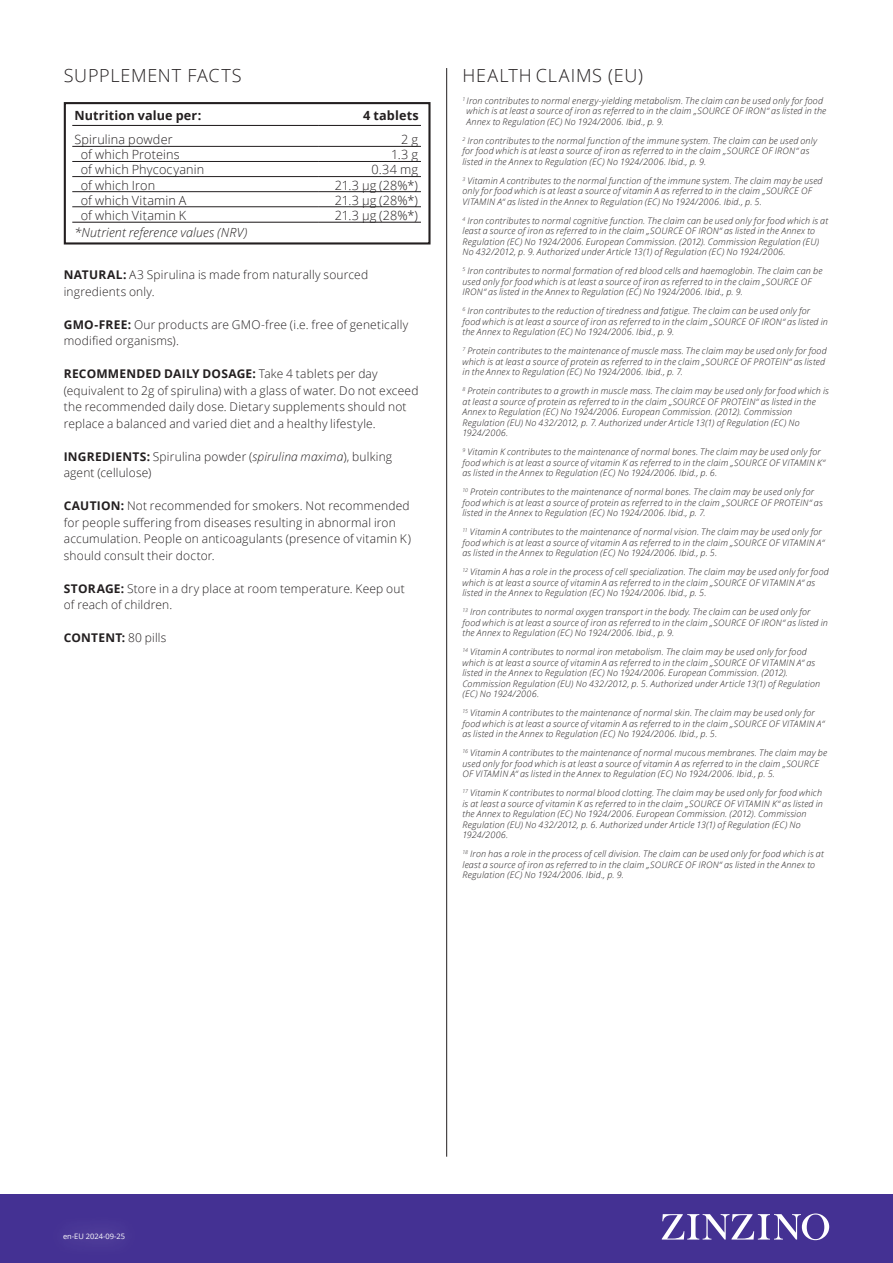
<style>
.page{position:relative;width:893px;height:1263px;background:#fff}
.page>*{position:absolute;margin:0;border:0;box-sizing:border-box;transform-origin:0 0}
.Sub-heading_12_14{font:300 18px "Open Sans";letter-spacing:.045em;color:#231f20}
.Preamble_10_14{font:300 12.6px "Open Sans";letter-spacing:.01em;color:#231f20}
.Preamble_10_14-2{font:italic 300 12.6px "Open Sans";letter-spacing:.01em;color:#231f20}
.t1{font:700 12.6px "Open Sans";letter-spacing:.015em;color:#231f20}
.Body_8_11{font:300 12px/16.5px "Open Sans";letter-spacing:.015em;color:#231f20}
.Body_8_11-2{font:700 12px "Open Sans";letter-spacing:.025em;color:#231f20}
.Claims_EU_6_7{font:italic 300 9px/10.5px "Open Sans";letter-spacing:.02em;color:#231f20}
.t2{font:7.5px "Open Sans";color:#fff}
.s1{font-weight:700}
.s2{font-style:italic}
.s3{font-weight:300}
</style>
<div class="page">
<div style="left:0;top:1194px;width:893px;height:69px;background:#443193"></div>
<svg style="left:662px;top:1213px;width:167px;height:27px"></svg>
<hr style="left:446px;top:68px;width:1px;height:1089px;background:#231f20">
<div style="left:64px;top:102px;width:367px;height:142px;border:2px solid #231f20"></div>
<hr style="left:72px;top:125px;width:247px;height:1px;background:#231f20">
<hr style="left:319px;top:125px;width:102px;height:1px;background:#231f20">
<hr style="left:72px;top:146px;width:247px;height:1px;background:#231f20">
<hr style="left:319px;top:146px;width:102px;height:1px;background:#231f20">
<hr style="left:72px;top:161px;width:247px;height:1px;background:#231f20">
<hr style="left:319px;top:161px;width:102px;height:1px;background:#231f20">
<hr style="left:72px;top:176px;width:247px;height:1px;background:#231f20">
<hr style="left:319px;top:176px;width:102px;height:1px;background:#231f20">
<hr style="left:72px;top:191px;width:247px;height:1px;background:#231f20">
<hr style="left:319px;top:191px;width:102px;height:1px;background:#231f20">
<hr style="left:72px;top:206px;width:247px;height:1px;background:#231f20">
<hr style="left:319px;top:206px;width:102px;height:1px;background:#231f20">
<hr style="left:72px;top:222px;width:247px;height:1px;background:#231f20">
<hr style="left:319px;top:222px;width:102px;height:1px;background:#231f20">
<p class="Sub-heading_12_14" style="left:64px;top:63px;width:179px">SUPPLEMENT FACTS</p>
<p class="Sub-heading_12_14" style="left:462px;top:63px;width:182px">HEALTH CLAIMS (EU)</p>
<p class="Claims_EU_6_7" style="left:467px;top:95px;width:361px;text-indent:-4px"><sup>1</sup> Iron contributes to normal energy-yielding metabolism. The claim can be used only for food which is at least a source of iron as referred to in the claim „SOURCE OF IRON“ as listed in the<br>Annex to Regulation (EC) No 1924/2006. Ibid., p. 9.</p>
<p class="Claims_EU_6_7" style="left:462px;top:135px;width:356px"><sup>2</sup> Iron contributes to the normal function of the immune system. The claim can be used only for food which is at least a source of iron as referred to in the claim „SOURCE OF IRON“ as listed in the Annex to Regulation (EC) No 1924/2006. Ibid., p. 9.</p>
<p class="Claims_EU_6_7" style="left:462px;top:175px;width:362px"><sup>3</sup> Vitamin A contributes to the normal function of the immune system. The claim may be used only for food which is at least a source of vitamin A as referred to in the claim „SOURCE OF<br>VITAMIN A“ as listed in the Annex to Regulation (EC) No 1924/2006. Ibid., p. 5.</p>
<p class="Claims_EU_6_7" style="left:462px;top:215px;width:367px"><sup>4</sup> Iron contributes to normal cognitive function. The claim can be used only for food which is at least a source of iron as referred to in the claim „SOURCE OF IRON“ as listed in the Annex to Regulation (EC) No 1924/2006. European Commission. (2012). Commission Regulation (EU)<br>No 432/2012, p. 9. Authorized under Article 13(1) of Regulation (EC) No 1924/2006.</p>
<p class="Claims_EU_6_7" style="left:462px;top:265px;width:361px"><sup>5</sup> Iron contributes to normal formation of red blood cells and haemoglobin. The claim can be used only for food which is at least a source of iron as referred to in the claim „SOURCE OF<br>IRON“ as listed in the Annex to Regulation (EC) No 1924/2006. Ibid., p. 9.</p>
<p class="Claims_EU_6_7" style="left:462px;top:305px;width:367px"><sup>6</sup> Iron contributes to the reduction of tiredness and fatigue. The claim can be used only for food which is at least a source of iron as referred to in the claim „SOURCE OF IRON“ as listed in the Annex to Regulation (EC) No 1924/2006. Ibid., p. 9.</p>
<p class="Claims_EU_6_7" style="left:462px;top:345px;width:366px"><sup>7</sup> Protein contributes to the maintenance of muscle mass. The claim may be used only for food which is at least a source of protein as referred to in the claim „SOURCE OF PROTEIN“ as listed in the Annex to Regulation (EC) No 1924/2006. Ibid., p. 7.</p>
<p class="Claims_EU_6_7" style="left:462px;top:386px;width:368px"><sup>8</sup> Protein contributes to a growth in muscle mass. The claim may be used only for food which is at least a source of protein as referred to in the claim „SOURCE OF PROTEIN“ as listed in the Annex to Regulation (EC) No 1924/2006. European Commission. (2012). Commission Regulation (EU) No 432/2012, p. 7. Authorized under Article 13(1) of Regulation (EC) No 1924/2006.</p>
<p class="Claims_EU_6_7" style="left:462px;top:447px;width:364px"><sup>9</sup> Vitamin K contributes to the maintenance of normal bones. The claim may be used only for food which is at least a source of vitamin K as referred to in the claim „SOURCE OF VITAMIN K“ as listed in the Annex to Regulation (EC) No 1924/2006. Ibid., p. 6.</p>
<p class="Claims_EU_6_7" style="left:462px;top:487px;width:362px"><sup>10</sup> Protein contributes to the maintenance of normal bones. The claim may be used only for food which is at least a source of protein as referred to in the claim „SOURCE OF PROTEIN“ as listed in the Annex to Regulation (EC) No 1924/2006. Ibid., p. 7.</p>
<p class="Claims_EU_6_7" style="left:462px;top:527px;width:364px"><sup>11</sup> Vitamin A contributes to the maintenance of normal vision. The claim may be used only for food which is at least a source of vitamin A as referred to in the claim „SOURCE OF VITAMIN A“ as listed in the Annex to Regulation (EC) No 1924/2006. Ibid., p. 5.</p>
<p class="Claims_EU_6_7" style="left:462px;top:567px;width:368px"><sup>12</sup> Vitamin A has a role in the process of cell specialization. The claim may be used only for food which is at least a source of vitamin A as referred to in the claim „SOURCE OF VITAMIN A“ as listed in the Annex to Regulation (EC) No 1924/2006. Ibid., p. 5.</p>
<p class="Claims_EU_6_7" style="left:462px;top:607px;width:367px"><sup>13</sup> Iron contributes to normal oxygen transport in the body. The claim can be used only for food which is at least a source of iron as referred to in the claim „SOURCE OF IRON“ as listed in the Annex to Regulation (EC) No 1924/2006. Ibid., p. 9.</p>
<p class="Claims_EU_6_7" style="left:462px;top:647px;width:359px"><sup>14</sup> Vitamin A contributes to normal iron metabolism. The claim may be used only for food which is at least a source of vitamin A as referred to in the claim „SOURCE OF VITAMIN A“ as listed in the Annex to Regulation (EC) No 1924/2006. European Commission. (2012).<br>Commission Regulation (EU) No 432/2012, p. 5. Authorized under Article 13(1) of Regulation (EC) No 1924/2006.</p>
<p class="Claims_EU_6_7" style="left:462px;top:708px;width:364px"><sup>15</sup> Vitamin A contributes to the maintenance of normal skin. The claim may be used only for food which is at least a source of vitamin A as referred to in the claim „SOURCE OF VITAMIN A“ as listed in the Annex to Regulation (EC) No 1924/2006. Ibid., p. 5.</p>
<p class="Claims_EU_6_7" style="left:462px;top:748px;width:366px"><sup>16</sup> Vitamin A contributes to the maintenance of normal mucous membranes. The claim may be used only for food which is at least a source of vitamin A as referred to in the claim „SOURCE<br>OF VITAMIN A“ as listed in the Annex to Regulation (EC) No 1924/2006. Ibid., p. 5.</p>
<p class="Claims_EU_6_7" style="left:462px;top:788px;width:362px"><sup>17</sup> Vitamin K contributes to normal blood clotting. The claim may be used only for food which is at least a source of vitamin K as referred to in the claim „SOURCE OF VITAMIN K“ as listed in the Annex to Regulation (EC) No 1924/2006. European Commission. (2012). Commission Regulation (EU) No 432/2012, p. 6. Authorized under Article 13(1) of Regulation (EC) No 1924/2006.</p>
<p class="Claims_EU_6_7" style="left:462px;top:849px;width:363px"><sup>18</sup> Iron has a role in the process of cell division. The claim can be used only for food which is at least a source of iron as referred to in the claim „SOURCE OF IRON“ as listed in the Annex to<br>Regulation (EC) No 1924/2006. Ibid., p. 9.</p>
<p class="t1" style="left:74px;top:107px;width:128px">Nutrition value per:</p>
<p class="t1" style="left:363px;top:107px;width:57px">4 tablets</p>
<p class="Preamble_10_14" style="left:74px;top:131px;width:100px">Spirulina powder</p>
<p class="Preamble_10_14" style="left:401px;top:131px;width:18px">2 g</p>
<p class="Preamble_10_14" style="left:81px;top:146px;width:100px">of which Proteins</p>
<p class="Preamble_10_14" style="left:391px;top:146px;width:28px">1.3 g</p>
<p class="Preamble_10_14" style="left:81px;top:161px;width:125px">of which Phycocyanin</p>
<p class="Preamble_10_14" style="left:372px;top:161px;width:48px">0.34 mg</p>
<p class="Preamble_10_14" style="left:81px;top:176px;width:76px">of which Iron</p>
<p class="Preamble_10_14" style="left:335px;top:176px;width:85px">21.3 µg (28%*)</p>
<p class="Preamble_10_14" style="left:81px;top:191px;width:107px">of which Vitamin A</p>
<p class="Preamble_10_14" style="left:335px;top:191px;width:85px">21.3 µg (28%*)</p>
<p class="Preamble_10_14" style="left:81px;top:207px;width:107px">of which Vitamin K</p>
<p class="Preamble_10_14" style="left:335px;top:207px;width:85px">21.3 µg (28%*)</p>
<p class="Preamble_10_14-2" style="left:74px;top:224px;width:174px">*Nutrient reference values (NRV)</p>
<p class="Body_8_11" style="left:64px;top:266px;width:306px"><span class="s1">NATURAL:</span> A3 Spirulina is made from naturally sourced ingredients only.</p>
<p class="Body_8_11" style="left:64px;top:316px;width:346px"><span class="s1">GMO-FREE:</span> Our products are GMO-free (i.e. free of genetically modified organisms).</p>
<p class="Body_8_11" style="left:64px;top:365px;width:356px"><span class="s1">RECOMMENDED DAILY DOSAGE:</span> Take 4 tablets per day (equivalent to 2g of spirulina) with a glass of water. Do not exceed the recommended daily dose. Dietary supplements should not replace a balanced and varied diet and a healthy lifestyle.</p>
<p class="Body_8_11" style="left:64px;top:448px;width:330px"><span class="s1">INGREDIENTS:</span> Spirulina powder (<span class="s2">spirulina maxima</span>), bulking agent (cellulose)</p>
<p class="Body_8_11" style="left:64px;top:497px;width:349px"><span class="s1">CAUTION:</span> Not recommended for smokers. Not recommended for people suffering from diseases resulting in abnormal iron accumulation. People on anticoagulants (presence of vitamin K) should consult their doctor.</p>
<p class="Body_8_11" style="left:64px;top:580px;width:343px"><span class="s1">STORAGE:</span> Store in a dry place at room temperature. Keep out of reach of children.</p>
<p class="Body_8_11-2" style="left:64px;top:629px;width:104px">CONTENT: <span class="s3">80 pills</span></p>
<p class="t2" style="left:63px;top:1231px;width:63px">en-EU 2024-09-25</p>
</div>
